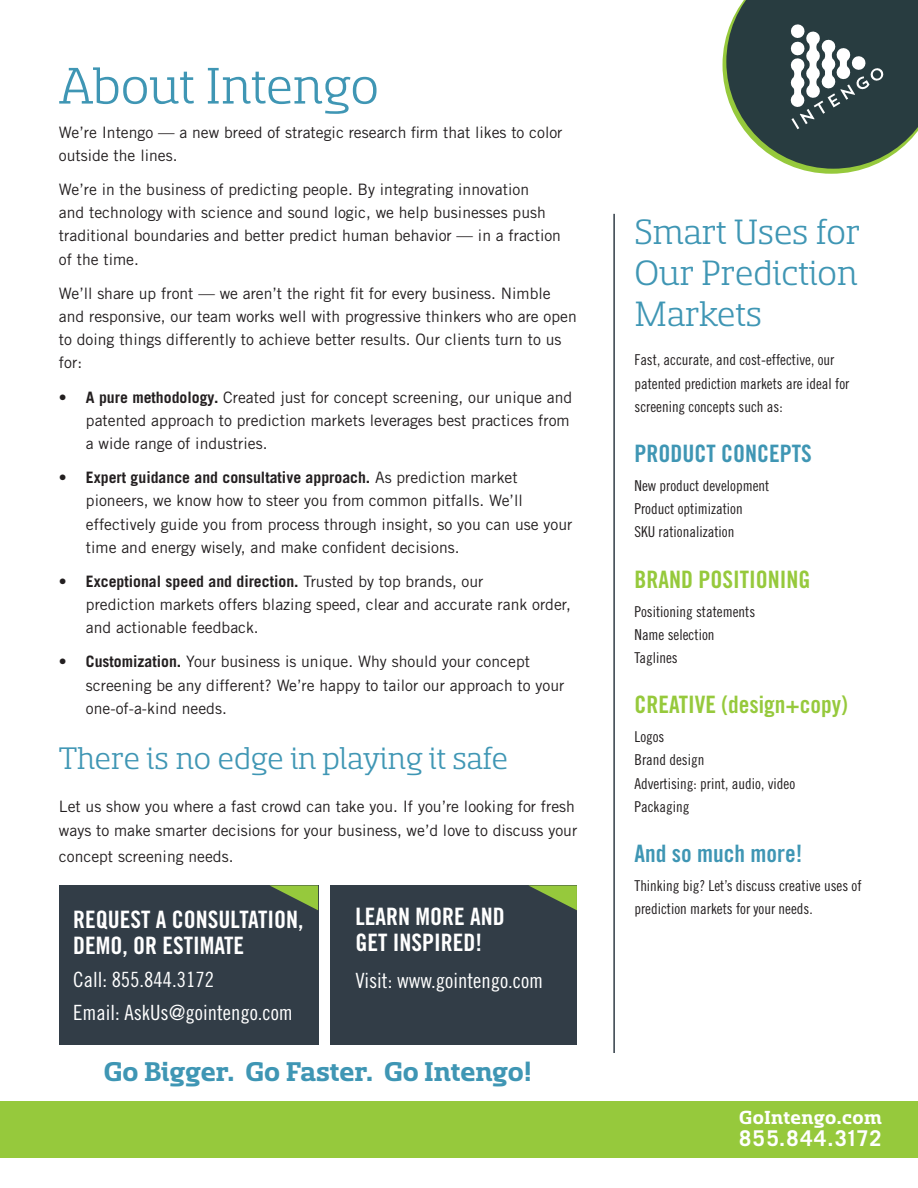
<style>
.page{position:relative;width:918px;height:1188px;background:#fff}
.page>*{position:absolute;margin:0;border:0;box-sizing:border-box;transform-origin:0 0}
.t1{font:57px "Sancoale Slab Norm";color:#3f96b4}
.t2{font:39px/40.8px "Sancoale Slab Norm";color:#3f96b4;text-align:justify}
.t3{font:34.5px "Sancoale Slab Norm";color:#3f96b4}
.t4{font:700 30px "Sancoale Slab Norm";color:#3f96b4}
.t5{font:24px/26.7px "Trade Gothic Bold Cond Twenty";color:#fff}
.t6{font:24px "Trade Gothic Bold Cond Twenty";color:#96c93c}
.t7{font:24px "Trade Gothic Bold Cond Twenty";color:#3f96b4}
.t8{font:700 21.75px "Trade Gothic";letter-spacing:.08em;color:#fff}
.t9{font:21px/32.7px "Trade Gothic Cond Eighteen";color:#fff}
.t10{font:700 21px "Sancoale Slab Norm";letter-spacing:.02em;color:#fff}
.t11{font:15.75px/23.2px "Trade Gothic";color:#231f20}
.t12{font:15px/23.2px "Trade Gothic Cond Eighteen";color:#231f20}
.s1{font-family:"Trade Gothic Cond Eighteen";font-size:16.5px}
.s2{font-weight:700}
</style>
<div class="page">
<div style="left:0;top:1102px;width:918px;height:56px;background:#96c93c"></div>
<div style="left:59px;top:885px;width:259px;height:160px;background:#323d47"></div>
<svg style="left:270px;top:885px;width:48px;height:25px"></svg>
<div style="left:331px;top:885px;width:246px;height:160px;background:#323d47"></div>
<svg style="left:528px;top:885px;width:49px;height:25px"></svg>
<svg style="left:723px;top:0;width:195px;height:174px"></svg>
<hr style="left:613px;top:214px;width:2px;height:839px;background:#323d47">
<h1 class="t1" style="left:59px;top:59px;width:321px">About Intengo</h1>
<p class="t11" style="left:59px;top:120px;width:505px">We’re Intengo <span class="s1">—</span> a new breed of strategic research firm that likes to color outside the lines.</p>
<p class="t11" style="left:59px;top:178px;width:504px">We’re in the business of predicting people. By integrating innovation<br>and technology with science and sound logic, we help businesses push traditional boundaries and better predict human behavior <span class="s1">—</span> in a fraction of the time.</p>
<p class="t11" style="left:59px;top:281px;width:519px">We’ll share up front <span class="s1">—</span> we aren’t the right fit for every business. Nimble and responsive, our team works well with progressive thinkers who are open to doing things differently to achieve better results. Our clients turn to us for:</p>
<p class="t11" style="left:86px;top:385px;width:488px;text-indent:-27px"><span class="s2">• A pure methodology.</span> Created just for concept screening, our unique and patented approach to prediction markets leverages best practices from a wide range of industries.</p>
<p class="t11" style="left:86px;top:466px;width:488px;text-indent:-27px"><span class="s2">• Expert guidance and consultative approach.</span> As prediction market pioneers, we know how to steer you from common pitfalls. We’ll effectively guide you from process through insight, so you can use your time and energy wisely, and make confident decisions.</p>
<p class="t11" style="left:86px;top:569px;width:487px;text-indent:-27px"><span class="s2">• Exceptional speed and direction.</span> Trusted by top brands, our<br>prediction markets offers blazing speed, clear and accurate rank order, and actionable feedback.</p>
<p class="t11" style="left:86px;top:650px;width:480px;text-indent:-27px"><span class="s2">• Customization.</span> Your business is unique. Why should your concept screening be any different? We’re happy to tailor our approach to your one-of-a-kind needs.</p>
<h3 class="t3" style="left:59px;top:742px;width:451px">There is no edge in playing it safe</h3>
<p class="t11" style="left:59px;top:795px;width:520px">Let us show you where a fast crowd can take you. If you’re looking for fresh ways to make smarter decisions for your business, we’d love to discuss your</p>
<p class="t11" style="left:59px;top:844px;width:176px">concept screening needs.</p>
<h3 class="t5" style="left:73px;top:905px;width:232px">REQUEST A CONSULTATION,<br>DEMO, OR ESTIMATE</h3>
<h3 class="t9" style="left:73px;top:963px;width:221px">Call: 855.844.3172<br>Email: AskUs@gointengo.com</h3>
<h3 class="t5" style="left:355px;top:903px;width:151px;line-height:25.8px">LEARN MORE AND<br>GET INSPIRED!</h3>
<h3 class="t9" style="left:355px;top:964px;width:189px">Visit: www.gointengo.com</h3>
<h3 class="t4" style="left:104px;top:1056px;width:430px">Go Bigger. Go Faster. Go Intengo!</h3>
<h2 class="t2" style="left:634px;top:212px;width:227px">Smart Uses for Our Prediction Markets</h2>
<p class="t12" style="left:634px;top:348px;width:216px">Fast, accurate, and cost-effective, our patented prediction markets are ideal for screening concepts such as:</p>
<h3 class="t7" style="left:634px;top:439px;width:179px">PRODUCT CONCEPTS</h3>
<p class="t12" style="left:634px;top:474px;width:136px">New product development<br>Product optimization<br>SKU rationalization</p>
<h3 class="t6" style="left:634px;top:565px;width:177px">BRAND POSITIONING</h3>
<p class="t12" style="left:634px;top:599px;width:122px">Positioning statements<br>Name selection<br>Taglines</p>
<h3 class="t6" style="left:634px;top:690px;width:215px">CREATIVE (design+copy)</h3>
<p class="t12" style="left:634px;top:725px;width:162px">Logos<br>Brand design<br>Advertising: print, audio, video<br>Packaging</p>
<h3 class="t7" style="left:634px;top:839px;width:169px">And so much more!</h3>
<p class="t12" style="left:634px;top:874px;width:229px">Thinking big? Let’s discuss creative uses of prediction markets for your needs.</p>
<h3 class="t10" style="left:739px;top:1107px;width:144px">GoIntengo.com</h3>
<h3 class="t8" style="left:739px;top:1125px;width:144px">855.844.3172</h3>
</div>
